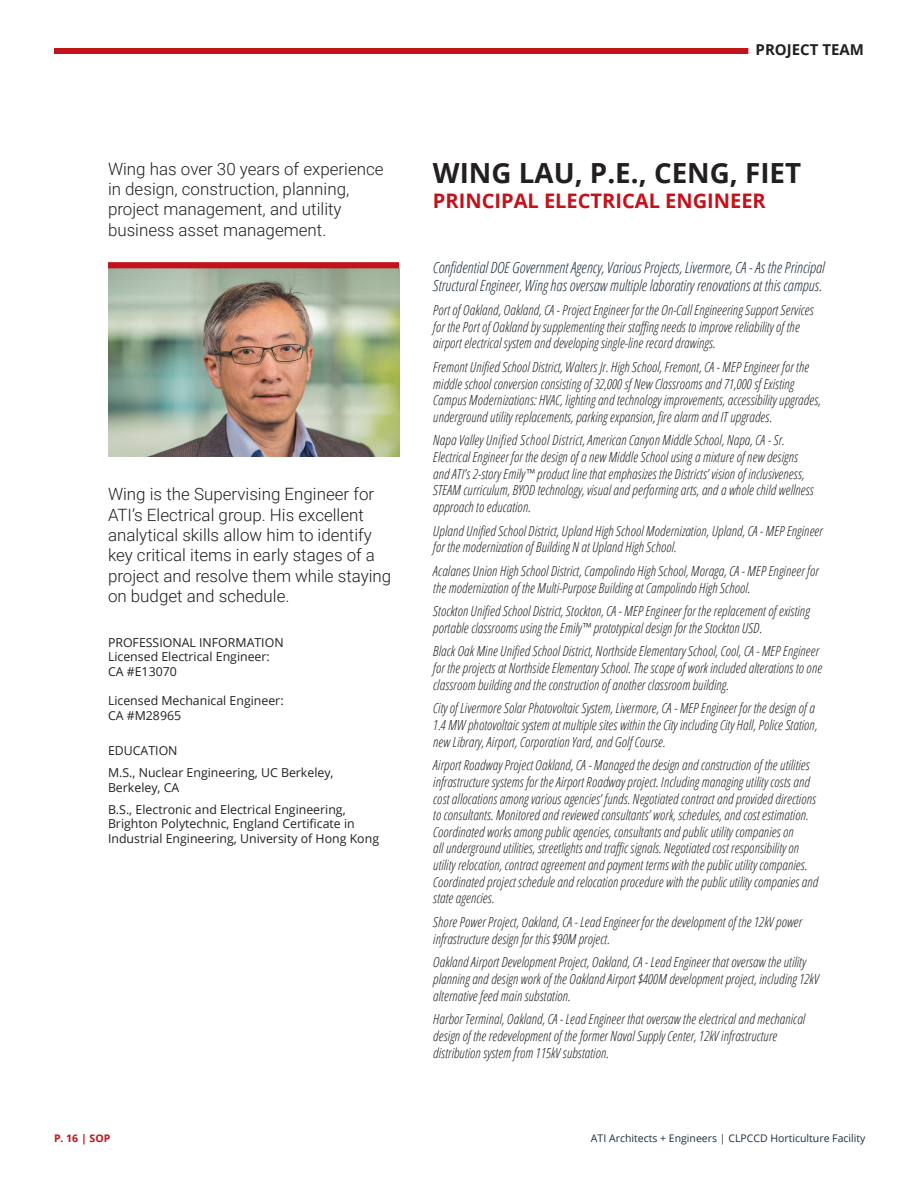
<style>
.page{position:relative;width:918px;height:1188px;background:#fff}
.page>*{position:absolute;margin:0;border:0;box-sizing:border-box;transform-origin:0 0}
.Page_Header_-_Black{font:700 27.75px "Open Sans";color:#231f20}
.Blue_Text_-_Align_Le{font:700 20.1px "Open Sans";color:#c2121a}
.Page_Header_Subtext{font:300 16.95px/20.4px "Roboto";color:#231f20}
.t1{font:italic 300 condensed 15.45px/18.5px "Open Sans";color:#202c38}
.Page_Section_Title{font:700 15px "Open Sans";color:#231f20}
.t2{font:italic 300 condensed 13.95px/16.6px "Open Sans";letter-spacing:.005em;color:#231f20}
.t3{font:12.3px/14.9px "Open Sans";color:#231f20}
.t4{font:10.5px "Open Sans";color:#202c38}
.t5{font:700 10.5px "Open Sans";color:#c2121a}
</style>
<div class="page">
<img style="left:108px;top:268px;width:291px;height:189px">
<div style="left:108px;top:262px;width:291px;height:6px;background:#c2121a"></div>
<div style="left:54px;top:48px;width:694px;height:6px;background:#c2121a"></div>
<p class="Page_Section_Title" style="left:756px;top:39px;width:110px">PROJECT TEAM</p>
<p class="Page_Header_Subtext" style="left:108px;top:158px;width:277px">Wing has over 30 years of experience in design, construction, planning, project management, and utility business asset management.</p>
<p class="Page_Header_Subtext" style="left:108px;top:484px;width:285px">Wing is the Supervising Engineer for ATI’s Electrical group. His excellent analytical skills allow him to identify key critical items in early stages of a project and resolve them while staying on budget and schedule.</p>
<p class="t3" style="left:108px;top:634px;width:177px">PROFESSIONAL INFORMATION</p>
<p class="t3" style="left:108px;top:649px;width:163px">Licensed Electrical Engineer:<br>CA #E13070</p>
<p class="t3" style="left:108px;top:693px;width:177px">Licensed Mechanical Engineer:<br>CA #M28965</p>
<p class="t3" style="left:108px;top:743px;width:71px">EDUCATION</p>
<p class="t3" style="left:108px;top:765px;width:227px">M.S., Nuclear Engineering, UC Berkeley,<br>Berkeley, CA</p>
<p class="t3" style="left:108px;top:801px;width:273px">B.S., Electronic and Electrical Engineering,<br>Brighton Polytechnic, England Certificate in<br>Industrial Engineering, University of Hong Kong</p>
<p class="Page_Header_-_Black" style="left:433px;top:154px;width:370px">WING LAU, P.E., CENG, FIET</p>
<p class="Blue_Text_-_Align_Le" style="left:433px;top:186px;width:334px">PRINCIPAL ELECTRICAL ENGINEER</p>
<p class="t1" style="left:433px;top:258px;width:393px">Confidential DOE Government Agency, Various Projects, Livermore, CA - As the Principal<br>Structural Engineer, Wing has oversaw multiple laboratiry renovations at this campus.</p>
<p class="t2" style="left:433px;top:301px;width:382px">Port of Oakland, Oakland, CA - Project Engineer for the On-Call Engineering Support Services for the Port of Oakland by supplementing their staffing needs to improve reliability of the airport electrical system and developing single-line record drawings.</p>
<p class="t2" style="left:433px;top:358px;width:389px">Fremont Unified School District, Walters Jr. High School, Fremont, CA - MEP Engineer for the middle school conversion consisting of 32,000 sf New Classrooms and 71,000 sf Existing Campus Modernizations: HVAC, lighting and technology improvements, accessibility upgrades, underground utility replacements, parking expansion, fire alarm and IT upgrades.</p>
<p class="t2" style="left:433px;top:432px;width:382px">Napa Valley Unified School District, American Canyon Middle School, Napa, CA - Sr.<br>Electrical Engineer for the design of a new Middle School using a mixture of new designs and ATI’s 2-story Emily™ product line that emphasizes the Districts’ vision of inclusiveness, STEAM curriculum, BYOD technology, visual and performing arts, and a whole child wellness approach to education.</p>
<p class="t2" style="left:433px;top:522px;width:391px">Upland Unified School District, Upland High School Modernization, Upland, CA - MEP Engineer for the modernization of Building N at Upland High School.</p>
<p class="t2" style="left:433px;top:562px;width:387px">Acalanes Union High School District, Campolindo High School, Moraga, CA - MEP Engineer for the modernization of the Multi-Purpose Building at Campolindo High School.</p>
<p class="t2" style="left:433px;top:602px;width:378px">Stockton Unified School District, Stockton, CA - MEP Engineer for the replacement of existing portable classrooms using the Emily™ prototypical design for the Stockton USD.</p>
<p class="t2" style="left:433px;top:643px;width:391px">Black Oak Mine Unified School District, Northside Elementary School, Cool, CA - MEP Engineer for the projects at Northside Elementary School. The scope of work included alterations to one classroom building and the construction of another classroom building.</p>
<p class="t2" style="left:433px;top:699px;width:386px">City of Livermore Solar Photovoltaic System, Livermore, CA - MEP Engineer for the design of a<br>1.4 MW photovoltaic system at multiple sites within the City including City Hall, Police Station, new Library, Airport, Corporation Yard, and Golf Course.</p>
<p class="t2" style="left:433px;top:756px;width:387px">Airport Roadway Project Oakland, CA - Managed the design and construction of the utilities infrastructure systems for the Airport Roadway project. Including managing utility costs and cost allocations among various agencies’ funds. Negotiated contract and provided directions to consultants. Monitored and reviewed consultants’ work, schedules, and cost estimation.<br>Coordinated works among public agencies, consultants and public utility companies on<br>all underground utilities, streetlights and traffic signals. Negotiated cost responsibility on utility relocation, contract agreement and payment terms with the public utility companies.<br>Coordinated project schedule and relocation procedure with the public utility companies and state agencies.</p>
<p class="t2" style="left:433px;top:913px;width:371px">Shore Power Project, Oakland, CA - Lead Engineer for the development of the 12kV power infrastructure design for this $90M project.</p>
<p class="t2" style="left:433px;top:953px;width:387px">Oakland Airport Development Project, Oakland, CA - Lead Engineer that oversaw the utility planning and design work of the Oakland Airport $400M development project, including 12kV alternative feed main substation.</p>
<p class="t2" style="left:433px;top:1010px;width:374px">Harbor Terminal, Oakland, CA - Lead Engineer that oversaw the electrical and mechanical design of the redevelopment of the former Naval Supply Center, 12kV infrastructure distribution system from 115kV substation.</p>
<p class="t5" style="left:54px;top:1131px;width:58px">P. 16 | SOP</p>
<p class="t4" style="left:591px;top:1131px;width:276px">ATI Architects + Engineers | CLPCCD Horticulture Facility</p>
</div>
